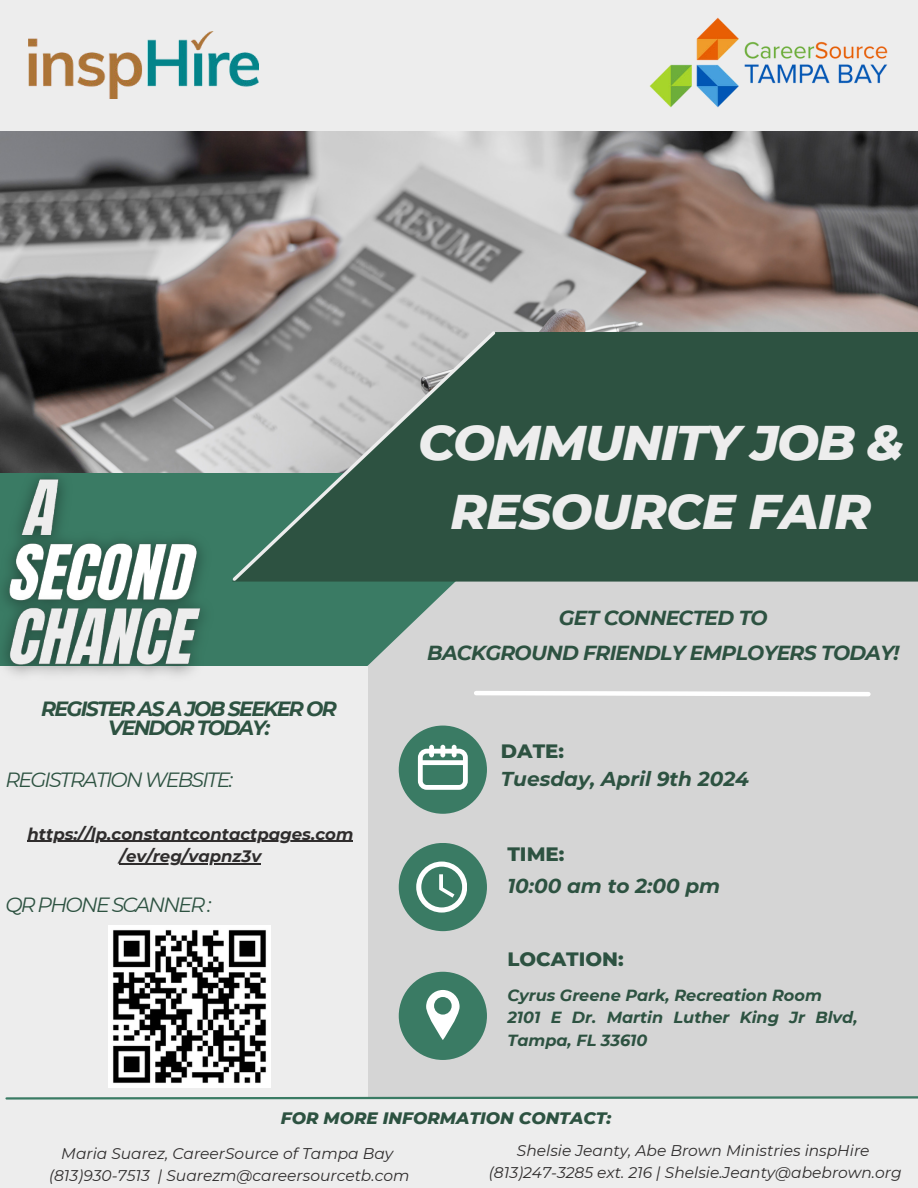
<style>
.page{position:relative;width:918px;height:1188px;background:#ededed}
.page>*{position:absolute;margin:0;border:0;box-sizing:border-box;transform-origin:0 0}
.t1{font:italic 800 49.65px/68.7px "Montserrat";letter-spacing:-.025em;color:#ededed;text-align:center}
.t2{font:italic 20.55px "Montserrat";letter-spacing:-.085em;color:#2d5241}
.t3{font:italic 700 20.55px/19.2px "Montserrat";letter-spacing:-.085em;color:#2d5241;text-align:center}
.t4{font:italic 700 20.25px/34.8px "Montserrat";letter-spacing:-.035em;color:#2d5241;text-align:center}
.t5{font:italic 700 20.1px "Montserrat";color:#2d5241}
.t6{font:800 19.8px "Montserrat";color:#2d5241}
.t7{font:italic 800 16.95px "Montserrat";color:#2d5241}
.t8{font:italic 700 16.5px/22.5px "Montserrat";color:#2f2d2d;text-align:center}
.t9{font:italic 700 16.05px/22.4px "Montserrat";color:#2d5241}
.t10{font:italic 15.45px/21.3px "Montserrat";color:#2f2d2d;text-align:center}
</style>
<div class="page">
<div style="left:368px;top:551px;width:550px;height:548px;background:#d5d5d5"></div>
<svg style="left:225px;top:472px;width:228px;height:194px;fill:#3a7b64"></svg>
<div style="left:399px;top:843px;width:88px;height:88px;background:#3a7b64;border-radius:50%"></div>
<div style="left:399px;top:726px;width:88px;height:88px;background:#3a7b64;border-radius:50%"></div>
<div style="left:399px;top:972px;width:88px;height:88px;background:#3a7b64;border-radius:50%"></div>
<img style="left:0;top:132px;width:918px;height:340px">
<div style="left:232px;top:332px;width:686px;height:250px;background:#2d5241"></div>
<svg style="left:230px;top:328px;width:268px;height:256px"></svg>
<svg style="left:5px;top:1096px;width:913px;height:4px"></svg>
<svg style="left:474px;top:691px;width:397px;height:6px"></svg>
<svg style="left:416px;top:862px;width:51px;height:50px"></svg>
<svg style="left:418px;top:745px;width:49px;height:45px"></svg>
<svg style="left:426px;top:990px;width:34px;height:50px"></svg>
<img style="left:649px;top:17px;width:239px;height:91px">
<img style="left:108px;top:925px;width:162px;height:162px">
<img style="left:28px;top:31px;width:231px;height:68px">
<hr style="left:28px;top:841px;width:325px;height:1px;background:#2f2d2d">
<hr style="left:120px;top:863px;width:141px;height:1px;background:#2f2d2d">
<img style="left:0;top:457px;width:225px;height:218px">
<h1 class="t1" style="left:418px;top:406px;width:487px">COMMUNITY JOB &amp;<br>RESOURCE FAIR</h1>
<h2 class="t3" style="left:41px;top:698px;width:297px">REGISTER AS A JOB SEEKER OR<br>VENDOR TODAY:</h2>
<h3 class="t4" style="left:427px;top:599px;width:473px">GET CONNECTED TO<br>BACKGROUND FRIENDLY EMPLOYERS TODAY!</h3>
<p class="t6" style="left:501px;top:736px;width:65px">DATE:</p>
<h2 class="t2" style="left:5px;top:765px;width:229px">REGISTRATION WEBSITE:</h2>
<h3 class="t5" style="left:501px;top:764px;width:250px">Tuesday, April 9th 2024</h3>
<p class="t8" style="left:28px;top:822px;width:327px">https://lp.constantcontactpages.com /ev/reg/vapnz3v</p>
<h2 class="t2" style="left:5px;top:891px;width:208px">QR PHONE SCANNER :</h2>
<p class="t6" style="left:507px;top:839px;width:59px">TIME:</p>
<h3 class="t5" style="left:507px;top:872px;width:214px">10:00 am to 2:00 pm</h3>
<p class="t6" style="left:507px;top:945px;width:118px">LOCATION:</p>
<p class="t9" style="left:507px;top:983px;width:352px">Cyrus Greene Park, Recreation Room<br>2101 E Dr. Martin Luther King Jr Blvd,<br>Tampa, FL 33610</p>
<p class="t7" style="left:281px;top:1106px;width:332px">FOR MORE INFORMATION CONTACT:</p>
<p class="t10" style="left:49px;top:1143px;width:362px">Maria Suarez, CareerSource of Tampa Bay (813)930-7513 | Suarezm@careersourcetb.com</p>
<p class="t10" style="left:489px;top:1140px;width:414px">Shelsie Jeanty, Abe Brown Ministries inspHire (813)247-3285 ext. 216 | Shelsie.Jeanty@abebrown.org</p>
</div>
